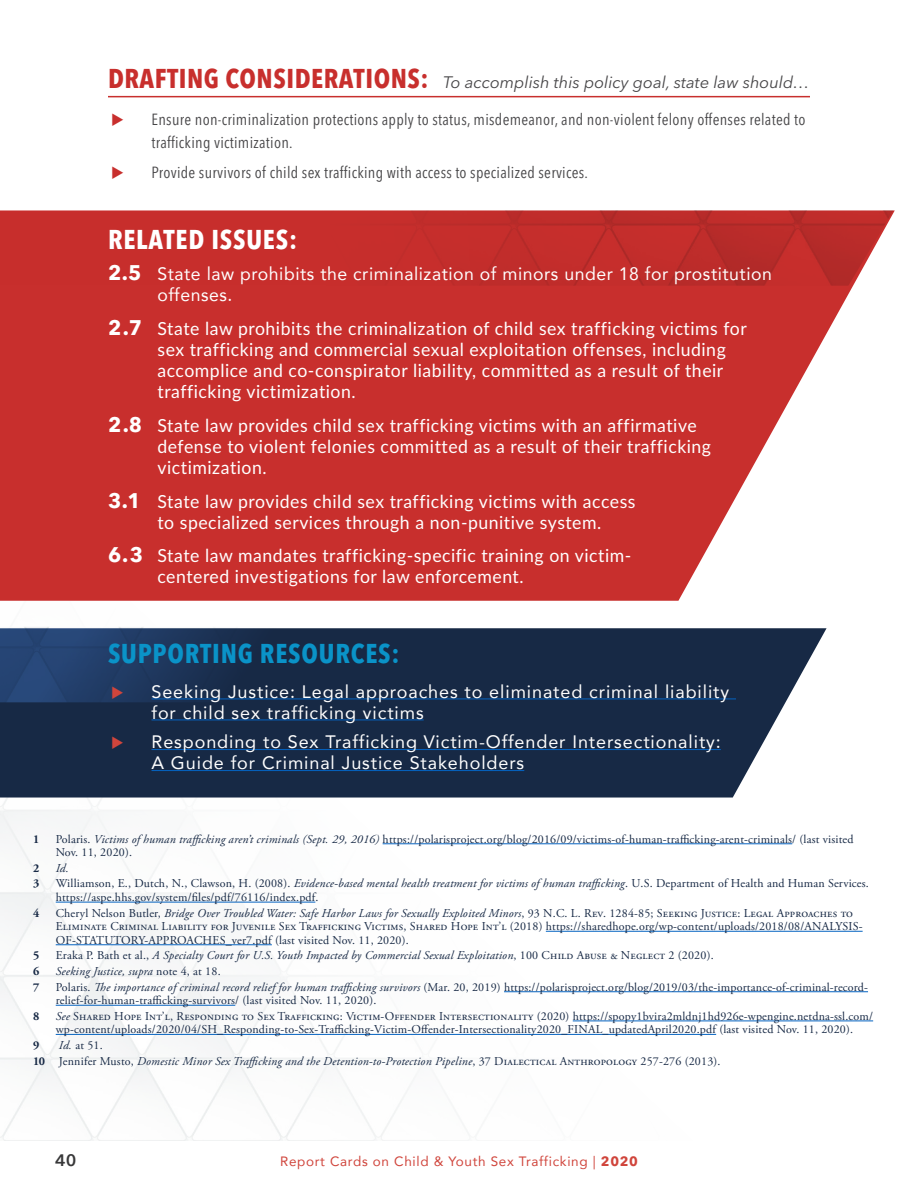
<style>
.page{position:relative;width:918px;height:1188px;background:#fff}
.page>*{position:absolute;margin:0;border:0;box-sizing:border-box;transform-origin:0 0}
.t1{font:700 condensed 27px "Avenir Next LT Pro";letter-spacing:.03em;color:#0a93c8}
.t2{font:700 condensed 27px "Avenir Next LT Pro";letter-spacing:.03em;color:#fff}
.t3{font:18px/21px "Lato";letter-spacing:.03em;color:#fff}
.t4{font:18px/21px "Avenir";letter-spacing:.05em;color:#fff}
.t5{font:18px/21px "Avenir";letter-spacing:.03em;color:#fff}
.t6{font:italic 16.5px "Avenir Next LT Pro";color:#464547}
.t7{font:600 16.5px "Avenir Next LT Pro";color:#383839;scale:1.06 1}
.t8{font:condensed 16.05px/23.2px "Avenir Next LT Pro";letter-spacing:.02em;color:#464547}
.t9{font:13.5px "Avenir";letter-spacing:.05em;color:#d0453c}
.t10{font:12px/13.5px "Adobe Garamond Pro";letter-spacing:.015em;color:#172945}
.t11{font:italic 12px/15.6px "Adobe Garamond Pro";letter-spacing:.015em;color:#172945}
.t12{font:700 12px "Adobe Garamond Pro";color:#172945}
.s1{font-weight:700;font-style:normal;font-stretch:condensed;font-size:27px;color:#c82f2d}
.s2{font-family:"Avenir Next LT Pro";font-weight:700;font-size:21px}
.s3{font-style:italic}
.s4{font-style:normal}
.s5{font-weight:700;font-style:normal}
.s6{font-family:"Avenir Next LT Pro";font-weight:700}
</style>
<div class="page">
<img style="left:1px;top:798px;width:706px;height:343px">
<svg style="left:0;top:628px;width:827px;height:170px;background:#2c3c56"></svg>
<img style="left:0;top:627px;width:623px;height:75px">
<svg style="left:0;top:210px;width:895px;height:391px;background:#d04d4b"></svg>
<img style="left:0;top:210px;width:894px;height:76px">
<hr style="left:108px;top:96px;width:702px;height:1px;background:#c82f2d">
<hr style="left:152px;top:698px;width:584px;height:1px;background:#0563c1">
<hr style="left:152px;top:719px;width:272px;height:1px;background:#0563c1">
<hr style="left:152px;top:749px;width:569px;height:1px;background:#0563c1">
<hr style="left:152px;top:770px;width:372px;height:1px;background:#0563c1">
<hr style="left:383px;top:843px;width:409px;height:1px;background:#0563c1">
<hr style="left:56px;top:902px;width:259px;height:1px;background:#0563c1">
<hr style="left:546px;top:931px;width:317px;height:1px;background:#0563c1">
<hr style="left:56px;top:944px;width:216px;height:1px;background:#0563c1">
<hr style="left:504px;top:991px;width:364px;height:1px;background:#0563c1">
<hr style="left:56px;top:1005px;width:179px;height:1px;background:#0563c1">
<hr style="left:573px;top:1021px;width:300px;height:1px;background:#0563c1">
<hr style="left:56px;top:1034px;width:660px;height:1px;background:#0563c1">
<svg style="left:112px;top:686px;width:11px;height:12px"></svg>
<svg style="left:112px;top:736px;width:11px;height:13px"></svg>
<h3 class="t6" style="left:108px;top:72px;width:703px"><span class="s1">DRAFTING CONSIDERATIONS:</span> To accomplish this policy goal, state law should…</h3>
<h3 class="t8" style="left:152px;top:107px;width:656px">Ensure non-criminalization protections apply to status, misdemeanor, and non-violent felony offenses related to trafficking victimization.</h3>
<h3 class="t8" style="left:152px;top:161px;width:438px">Provide survivors of child sex trafficking with access to specialized services.</h3>
<h1 class="t2" style="left:108px;top:223px;width:191px">RELATED ISSUES:</h1>
<h2 class="t5" style="left:157px;top:263px;width:616px;text-indent:-49px"><span class="s2">2.5</span> State law prohibits the criminalization of minors under 18 for prostitution offenses.</h2>
<p class="t3" style="left:158px;top:317px;width:591px;text-indent:-50px"><span class="s2">2.7</span> State law prohibits the criminalization of child sex trafficking victims for sex trafficking and commercial sexual exploitation offenses, including accomplice and co-conspirator liability, committed as a result of their trafficking victimization.</p>
<h2 class="t3" style="left:158px;top:414px;width:555px;text-indent:-50px"><span class="s2">2.8</span> State law provides child sex trafficking victims with an affirmative defense to violent felonies committed as a result of their trafficking victimization.</h2>
<h2 class="t3" style="left:158px;top:490px;width:479px;text-indent:-50px"><span class="s2">3.1</span> State law provides child sex trafficking victims with access to specialized services through a non-punitive system.</h2>
<h2 class="t3" style="left:158px;top:545px;width:475px;text-indent:-50px"><span class="s2">6.3</span> State law mandates trafficking-specific training on victim&shy;centered investigations for law enforcement.</h2>
<h1 class="t1" style="left:108px;top:637px;width:293px">SUPPORTING RESOURCES:</h1>
<h2 class="t4" style="left:152px;top:680px;width:579px">Seeking Justice: Legal approaches to eliminated criminal liability for child sex trafficking victims</h2>
<h2 class="t4" style="left:152px;top:731px;width:571px">Responding to Sex Trafficking Victim-Offender Intersectionality:<br>A Guide for Criminal Justice Stakeholders</h2>
<p class="t12" style="left:33px;top:832px;width:8px">1</p>
<p class="t10" style="left:56px;top:832px;width:799px">Polaris. <span class="s3">Victims of human trafficking aren’t criminals (Sept. 29, 2016)</span> https://polarisproject.org/blog/2016/09/victims-of-human-trafficking-arent-criminals/ (last visited<br>Nov. 11, 2020).</p>
<p class="t12" style="left:33px;top:861px;width:8px">2</p>
<p class="t11" style="left:56px;top:860px;width:15px">Id.</p>
<p class="t12" style="left:33px;top:877px;width:8px">3</p>
<p class="t10" style="left:56px;top:877px;width:815px">Williamson, E., Dutch, N., Clawson, H. (2008). <span class="s3">Evidence-based mental health treatment for victims of human trafficking</span>. U.S. Department of Health and Human Services. https://aspe.hhs.gov/system/files/pdf/76116/index.pdf.</p>
<p class="t12" style="left:33px;top:906px;width:8px">4</p>
<p class="t10" style="left:56px;top:906px;width:808px">Cheryl Nelson Butler, <span class="s3">Bridge Over Troubled Water: Safe Harbor Laws for Sexually Exploited Minors</span>, 93 N.C. L. Rev. 1284-85; Seeking Justice: Legal Approaches to<br>Eliminate Criminal Liability for Juvenile Sex Trafficking Victims, Shared Hope Int’l (2018) https://sharedhope.org/wp-content/uploads/2018/08/ANALYSIS-<br>OF-STATUTORY-APPROACHES_ver7.pdf (last visited Nov. 11, 2020).</p>
<p class="t12" style="left:33px;top:948px;width:8px">5</p>
<p class="t11" style="left:56px;top:948px;width:659px"><span class="s4">Eraka P. Bath et al.,</span> A Specialty Court for U.S. Youth Impacted by Commercial Sexual Exploitation<span class="s4">, 100 Child Abuse &amp; Neglect 2 (2020).</span></p>
<p class="t12" style="left:33px;top:964px;width:8px">6</p>
<p class="t11" style="left:56px;top:964px;width:166px">Seeking Justice, supra <span class="s4">note 4, at 18.</span></p>
<p class="t12" style="left:33px;top:980px;width:8px">7</p>
<p class="t10" style="left:56px;top:980px;width:814px">Polaris. <span class="s3">The importance of criminal record relief for human trafficking survivors</span> (Mar. 20, 2019) https://polarisproject.org/blog/2019/03/the-importance-of-criminal-record&shy;relief-for-human-trafficking-survivors/ (last visited Nov. 11, 2020).</p>
<p class="t12" style="left:33px;top:1009px;width:8px">8</p>
<p class="t10" style="left:56px;top:1010px;width:819px"><span class="s3">See</span> Shared Hope Int’l, Responding to Sex Trafficking: Victim-Offender Intersectionality (2020) https://spopy1bvira2mldnj1hd926e-wpengine.netdna-ssl.com/ wp-content/uploads/2020/04/SH_Responding-to-Sex-Trafficking-Victim-Offender-Intersectionality2020_FINAL_updatedApril2020.pdf (last visited Nov. 11, 2020).</p>
<p class="t12" style="left:33px;top:1038px;width:8px">9</p>
<p class="t11" style="left:33px;top:1038px;width:689px;text-indent:26px">Id. <span class="s4">at 51.<br></span><span class="s5">10</span> <span class="s4">Jennifer Musto,</span> Domestic Minor Sex Trafficking and the Detention-to-Protection Pipeline<span class="s4">, 37 Dialectical Anthropology 257-276 (2013).</span></p>
<h3 class="t7" style="left:55px;top:1150px;width:22px">40</h3>
<p class="t9" style="left:280px;top:1150px;width:359px">Report Cards on Child &amp; Youth Sex Trafficking | <span class="s6">2020</span></p>
</div>
